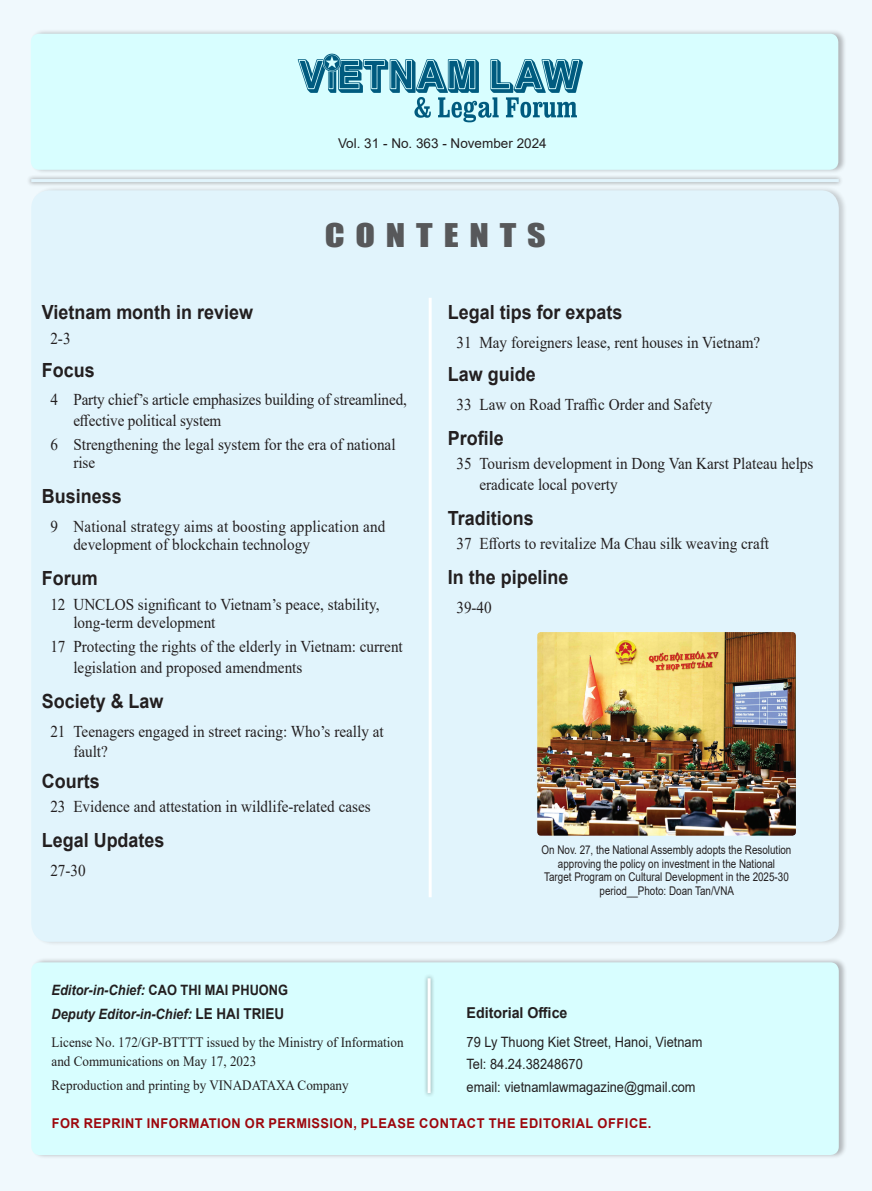
<style>
.page{position:relative;width:872px;height:1191px;background:#f0f9fd}
.page>*{position:absolute;margin:0;border:0;box-sizing:border-box;transform-origin:0 0}
.t1{font:30px "Impact";letter-spacing:.3em;color:#57585a;scale:1.2 1}
.Style_trang_1_Conten{font:700 19.5px "Arial";color:#231f20;scale:.92 1}
.Style_trang_1_Conten-2{font:16.5px/20.2px "Times New Roman";color:#231f20;scale:.92 1}
.t2{font:700 15px "Arial";color:#231f20;scale:.95 1}
.t3{font:14.25px/19.5px "Times New Roman";color:#231f20;scale:.92 1}
.t4{font:14.25px/22.5px "Arial";color:#231f20;scale:.9 1}
.t5{font:italic 700 14.25px/23.7px "Arial";color:#231f20;scale:.9 1}
.t6{font:700 13.5px "Arial";letter-spacing:.035em;color:#9d070d;scale:.95 1}
.t7{font:13.5px "Arial";color:#231f20}
.Chu_thich_anh__Tgia{font:12px/13.5px "Arial";color:#231f20;text-align:center;scale:.82 1}
.s1{font-style:normal}
.s2{font-style:normal;font-size:15px}
</style>
<div class="page">
<div style="left:31px;top:957px;width:816px;height:202px;background:#231f20;opacity:.3"></div>
<div style="left:31px;top:962px;width:807px;height:193px;background:#d8feff;border-radius:9px"></div>
<div style="left:30px;top:29px;width:817px;height:145px;background:#231f20;opacity:.3"></div>
<div style="left:31px;top:34px;width:807px;height:136px;background:#d8feff;border-radius:9px"></div>
<div style="left:31px;top:186px;width:816px;height:760px;background:#231f20;opacity:.2"></div>
<div style="left:31px;top:190px;width:807px;height:751px;background:#e1f4fc;border-radius:18px"></div>
<hr style="left:429px;top:298px;width:3px;height:599px;background:#fff">
<div style="left:27px;top:174px;width:816px;height:13px;background:#231f20;opacity:.5"></div>
<hr style="left:31px;top:179px;width:807px;height:3px;background:#e1f4fc">
<div style="left:423px;top:973px;width:12px;height:124px;background:#231f20;opacity:.5"></div>
<hr style="left:427px;top:978px;width:3px;height:115px;background:#fff">
<img style="left:297px;top:53px;width:286px;height:40px">
<img style="left:414px;top:97px;width:163px;height:25px">
<img style="left:537px;top:632px;width:259px;height:203px">
<p class="t7" style="left:338px;top:134px;width:210px">Vol. 31 - No. 363 - November 2024</p>
<h1 class="t1" style="left:325px;top:212px;width:186px">CONTENTS</h1>
<p class="Style_trang_1_Conten" style="left:42px;top:298px;width:231px">Vietnam month in review</p>
<p class="Style_trang_1_Conten-2" style="left:50px;top:327px;width:23px">2-3</p>
<p class="Style_trang_1_Conten" style="left:42px;top:356px;width:59px">Focus</p>
<p class="Style_trang_1_Conten-2" style="left:73px;top:389px;width:364px;text-indent:-23px">4 Party chief’s article emphasizes building of streamlined, effective political system</p>
<p class="Style_trang_1_Conten-2" style="left:73px;top:435px;width:352px;line-height:18px;text-indent:-23px">6 Strengthening the legal system for the era of national rise</p>
<p class="Style_trang_1_Conten" style="left:42px;top:483px;width:88px">Business</p>
<p class="Style_trang_1_Conten-2" style="left:73px;top:517px;width:340px;line-height:18px;text-indent:-23px">9 National strategy aims at boosting application and development of blockchain technology</p>
<p class="Style_trang_1_Conten" style="left:42px;top:565px;width:62px">Forum</p>
<p class="Style_trang_1_Conten-2" style="left:73px;top:595px;width:334px;line-height:18px;text-indent:-23px">12 UNCLOS significant to Vietnam’s peace, stability, long-term development</p>
<p class="Style_trang_1_Conten-2" style="left:73px;top:636px;width:360px;text-indent:-23px">17 Protecting the rights of the elderly in Vietnam: current legislation and proposed amendments</p>
<p class="Style_trang_1_Conten" style="left:42px;top:687px;width:134px">Society &amp; Law</p>
<p class="Style_trang_1_Conten-2" style="left:73px;top:720px;width:339px;text-indent:-23px">21 Teenagers engaged in street racing: Who’s really at fault?</p>
<p class="Style_trang_1_Conten" style="left:42px;top:767px;width:64px">Courts</p>
<p class="Style_trang_1_Conten-2" style="left:50px;top:796px;width:350px">23 Evidence and attestation in wildlife-related cases</p>
<p class="Style_trang_1_Conten" style="left:42px;top:826px;width:135px">Legal Updates</p>
<p class="Style_trang_1_Conten-2" style="left:50px;top:860px;width:40px">27-30</p>
<p class="t5" style="left:52px;top:978px;width:264px">Editor-in-Chief: <span class="s1">CAO THI MAI PHUONG<br></span>Deputy Editor-in-Chief: <span class="s2">LE HAI TRIEU</span></p>
<p class="t3" style="left:52px;top:1031px;width:384px">License No. 172/GP-BTTTT issued by the Ministry of Information and Communications on May 17, 2023</p>
<p class="t3" style="left:52px;top:1075px;width:324px">Reproduction and printing by VINADATAXA Company</p>
<p class="Style_trang_1_Conten" style="left:448px;top:298px;width:191px">Legal tips for expats</p>
<p class="Style_trang_1_Conten-2" style="left:456px;top:332px;width:332px">31 May foreigners lease, rent houses in Vietnam?</p>
<p class="Style_trang_1_Conten" style="left:448px;top:360px;width:97px">Law guide</p>
<p class="Style_trang_1_Conten-2" style="left:456px;top:393px;width:280px">33 Law on Road Traffic Order and Safety</p>
<p class="Style_trang_1_Conten" style="left:448px;top:424px;width:62px">Profile</p>
<p class="Style_trang_1_Conten-2" style="left:479px;top:453px;width:364px;text-indent:-23px">35 Tourism development in Dong Van Karst Plateau helps eradicate local poverty</p>
<p class="Style_trang_1_Conten" style="left:448px;top:504px;width:95px">Traditions</p>
<p class="Style_trang_1_Conten-2" style="left:456px;top:533px;width:341px">37 Efforts to revitalize Ma Chau silk weaving craft</p>
<p class="Style_trang_1_Conten" style="left:448px;top:564px;width:133px">In the pipeline</p>
<p class="Style_trang_1_Conten-2" style="left:456px;top:597px;width:40px">39-40</p>
<p class="Chu_thich_anh__Tgia" style="left:541px;top:843px;width:306px">On Nov. 27, the National Assembly adopts the Resolution approving the policy on investment in the National<br>Target Program on Cultural Development in the 2025-30 period__Photo: Doan Tan/VNA</p>
<p class="t2" style="left:466px;top:1002px;width:108px">Editorial Office</p>
<p class="t4" style="left:466px;top:1030px;width:263px">79 Ly Thuong Kiet Street, Hanoi, Vietnam<br>Tel: 84.24.38248670<br>email: vietnamlawmagazine@gmail.com</p>
<p class="t6" style="left:52px;top:1113px;width:632px">FOR REPRINT INFORMATION OR PERMISSION, PLEASE CONTACT THE EDITORIAL OFFICE.</p>
</div>
